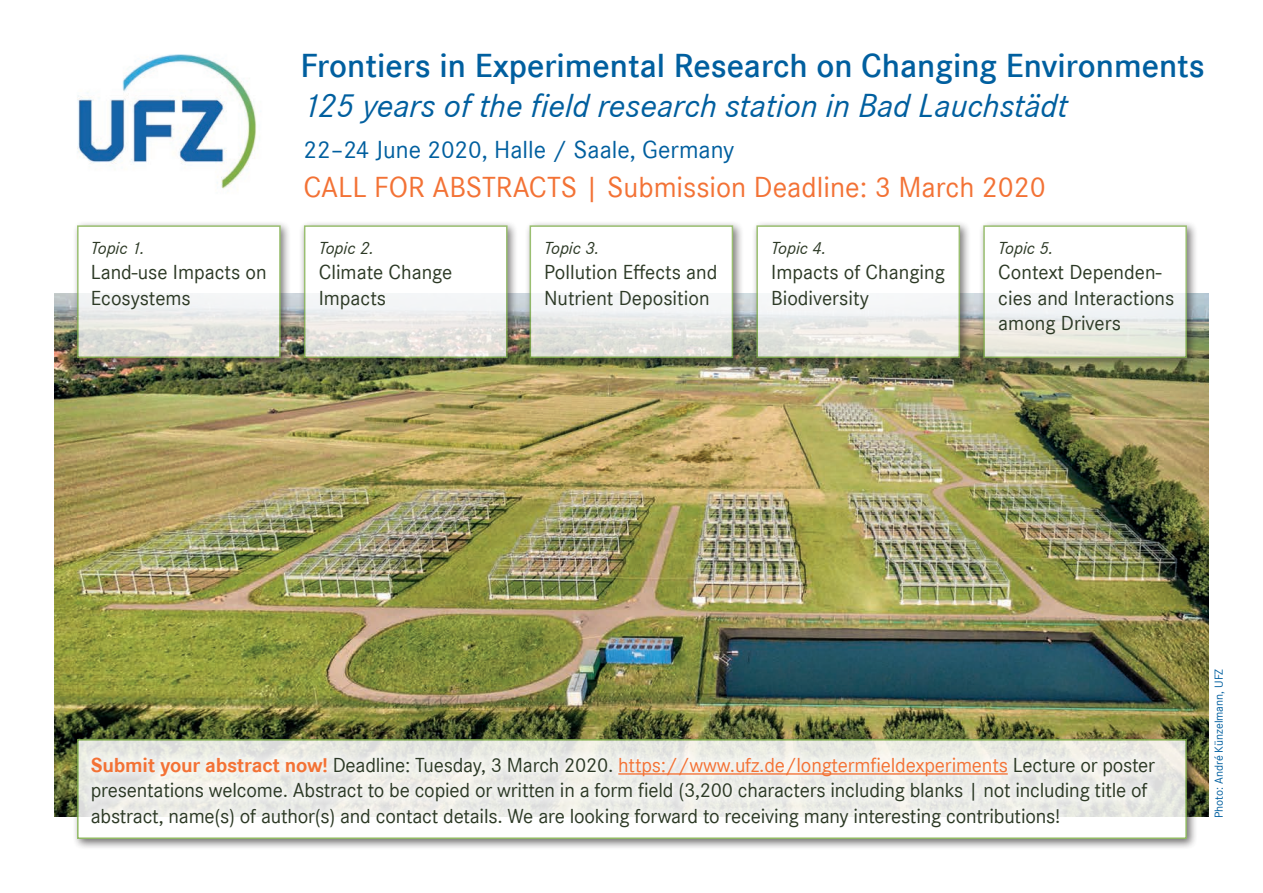
<style>
.page{position:relative;width:1263px;height:893px;background:#fff}
.page>*{position:absolute;margin:0;border:0;box-sizing:border-box;transform-origin:0 0}
.t1{font:600 34.5px "Corporate S";color:#005f9f}
.t2{font:italic 34.5px "Corporate S";color:#005f9f}
.t3{font:30px "Corporate S";color:#f37235}
.t4{font:25.5px "Corporate S";color:#005f9f}
.t5{font:21px/25.5px "Corporate S";letter-spacing:-.01em;color:#2c3925}
.t6{font:italic 18px "Corporate S";color:#2c3925}
.t7{font:12px "Corporate S";color:#005f9f}
.s1{font-weight:700;color:#f37235}
.s2{color:#f37235}
</style>
<div class="page">
<img style="left:77px;top:54px;width:180px;height:135px">
<img style="left:54px;top:293px;width:1155px;height:523px">
<div style="left:72px;top:220px;width:220px;height:149px;background:#231f20;opacity:.75"></div>
<svg style="left:77px;top:225px;width:204px;height:133px"></svg>
<div style="left:299px;top:220px;width:219px;height:149px;background:#231f20;opacity:.75"></div>
<svg style="left:304px;top:225px;width:203px;height:133px"></svg>
<div style="left:524px;top:220px;width:220px;height:149px;background:#231f20;opacity:.75"></div>
<div style="left:530px;top:225px;width:203px;height:133px;background:linear-gradient(to bottom,#fff,#e0e1dd);border:2px solid #80af4b"></div>
<div style="left:751px;top:220px;width:220px;height:149px;background:#231f20;opacity:.75"></div>
<svg style="left:756px;top:225px;width:204px;height:133px"></svg>
<div style="left:978px;top:220px;width:220px;height:149px;background:#231f20;opacity:.75"></div>
<div style="left:983px;top:225px;width:204px;height:133px;background:linear-gradient(to bottom,#fff,#e6e7e0);border:2px solid #80af4b"></div>
<div style="left:72px;top:734px;width:1126px;height:116px;background:#231f20;opacity:.75"></div>
<svg style="left:77px;top:739px;width:1110px;height:100px;background:#d7dfc9"></svg>
<svg style="left:83px;top:749px;width:1080px;height:86px;fill:#f1f2ed"></svg>
<hr style="left:618px;top:773px;width:390px;height:2px;background:#f37235">
<p class="t6" style="left:91px;top:238px;width:55px">Topic 1.</p>
<p class="t5" style="left:91px;top:260px;width:177px">Land-use Impacts on<br>Ecosystems</p>
<h1 class="t1" style="left:301px;top:46px;width:906px">Frontiers in Experimental Research on Changing Environments</h1>
<h1 class="t2" style="left:304px;top:86px;width:766px">125 years of the field research station in Bad Lauchstädt</h1>
<p class="t4" style="left:304px;top:135px;width:432px">22–24 June 2020, Halle / Saale, Germany</p>
<h2 class="t3" style="left:304px;top:170px;width:744px">CALL FOR ABSTRACTS | Submission Deadline: 3 March 2020</h2>
<p class="t6" style="left:319px;top:238px;width:57px">Topic 2.</p>
<p class="t5" style="left:319px;top:260px;width:135px">Climate Change<br>Impacts</p>
<p class="t6" style="left:544px;top:238px;width:57px">Topic 3.</p>
<p class="t5" style="left:544px;top:260px;width:175px">Pollution Effects and<br>Nutrient Deposition</p>
<p class="t6" style="left:771px;top:238px;width:57px">Topic 4.</p>
<p class="t5" style="left:771px;top:260px;width:175px">Impacts of Changing<br>Biodiversity</p>
<p class="t6" style="left:998px;top:238px;width:57px">Topic 5.</p>
<p class="t5" style="left:998px;top:260px;width:178px">Context Dependen&shy;cies and Interactions among Drivers</p>
<p class="t5" style="left:91px;top:752px;width:1066px"><span class="s1">Submit your abstract now!</span> Deadline: Tuesday, 3 March 2020. <span class="s2">https://www.ufz.de/longtermfieldexperiments</span> Lecture or poster presentations welcome. Abstract to be copied or written in a form field (3,200 characters including blanks | not including title of abstract, name(s) of author(s) and contact details. We are looking forward to receiving many interesting contributions!</p>
<p class="t7" style="left:1212px;top:818px;width:151px;rotate:-90deg">Photo: André Künzelmann, UFZ</p>
</div>
